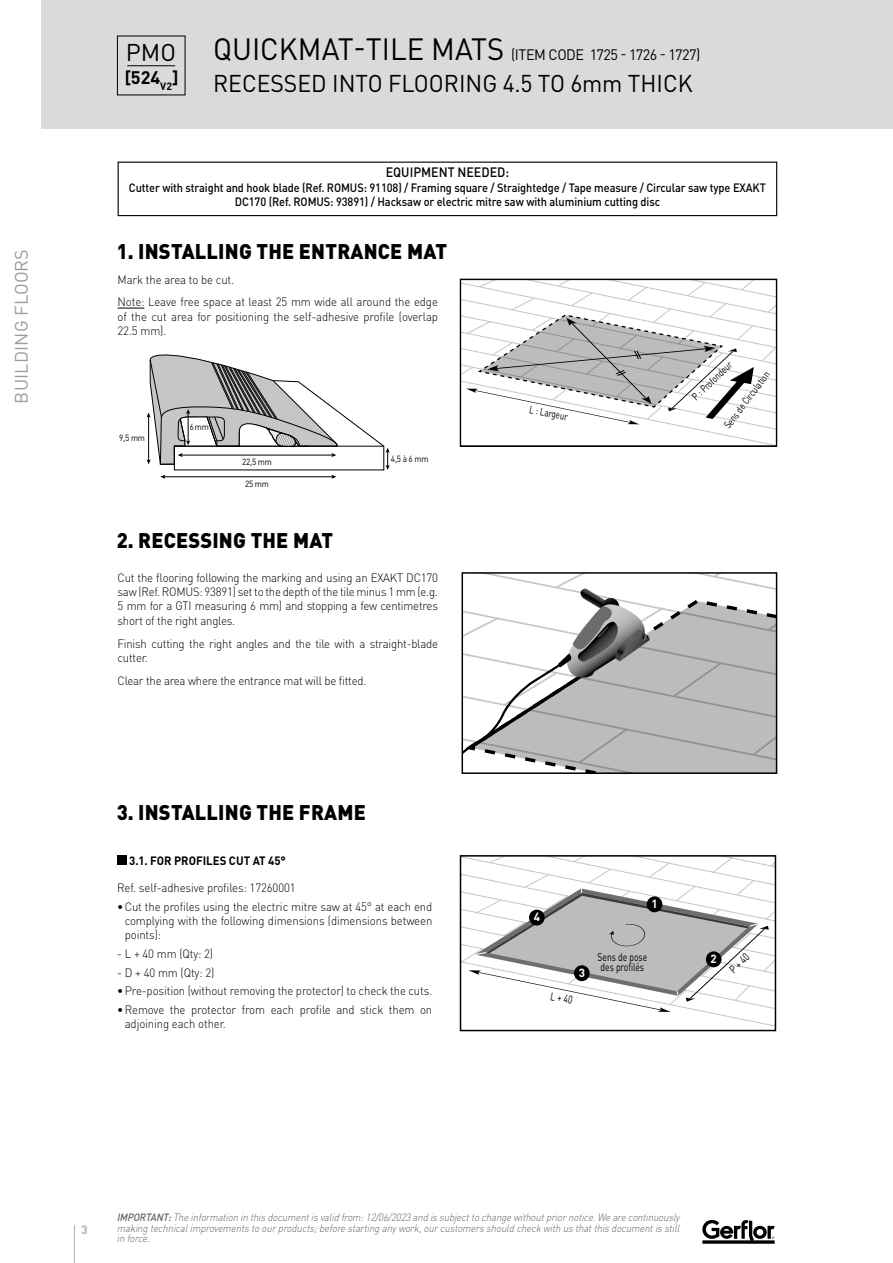
<style>
.page{position:relative;width:893px;height:1263px;background:#fff}
.page>*{position:absolute;margin:0;border:0;box-sizing:border-box;transform-origin:0 0}
.t1{font:24px "DIN Pro";color:#000;scale:.96 1}
.t2{font:24px "DIN Pro";color:#000}
.t3{font:900 21px "DIN Pro";letter-spacing:.01em;color:#000;scale:.95 1}
.t4{font:18px "DIN Pro";letter-spacing:.01em;color:#9c9c9d}
.t5{font:700 18px "DIN Pro";color:#000}
.t6{font:15px "DIN Pro";letter-spacing:-.04em;color:#000;scale:.96 1}
.t7{font:500 13.5px "DIN Pro";color:#000;scale:.92 1}
.t8{font:300 12px/14.4px "DIN Pro";letter-spacing:-.01em;color:#000;scale:.95 1}
.t9{font:500 12px/14.4px "DIN Pro";letter-spacing:-.01em;color:#000;text-align:center;scale:.92 1}
.t10{font:700 12px "DIN Pro";color:#000;scale:.95 1}
.t11{font:700 12px "DIN Pro";color:#b1b2b3}
.t12{font:700 11.7px "DIN Pro";color:#fff}
.t13{font:11.25px/9.8px "DIN Pro";color:#000;scale:.76 1}
.t14{font:11.1px "DIN Pro";color:#000;scale:.77 1}
.t15{font:italic 300 10.5px/10.5px "DIN Pro";color:#626261;text-align:justify;scale:.91 1}
.t16{font:10.5px "DIN Pro";color:#000;scale:.76 1}
.t17{font:10.35px "DIN Pro";color:#000;scale:.77 1}
.t18{font:8.85px "DIN";letter-spacing:-.025em;color:#000;scale:.91 1}
.s1{font-size:17.25px}
.s2{font-size:30.45px}
.s3{font-weight:500}
</style>
<div class="page">
<hr style="left:74px;top:1225px;width:1px;height:38px;background:#b1b2b3">
<div style="left:42px;top:0;width:851px;height:129px;background:#d9dada"></div>
<svg style="left:702px;top:1220px;width:73px;height:24px"></svg>
<div style="left:118px;top:162px;width:659px;height:54px;border:1px solid #000"></div>
<svg style="left:118px;top:308px;width:26px;height:1px"></svg>
<div style="left:117px;top:855px;width:10px;height:10px;background:#000"></div>
<svg style="left:462px;top:281px;width:313px;height:164px"></svg>
<div style="left:460px;top:279px;width:317px;height:168px;border:1px solid #000"></div>
<svg style="left:463px;top:858px;width:310px;height:168px"></svg>
<div style="left:647px;top:896px;width:15px;height:16px;background:#000;border-radius:50%"></div>
<div style="left:529px;top:910px;width:16px;height:15px;background:#000;border-radius:50%"></div>
<div style="left:460px;top:855px;width:316px;height:176px;border:2px solid #000"></div>
<svg style="left:465px;top:575px;width:309px;height:196px"></svg>
<div style="left:462px;top:572px;width:315px;height:202px;border:2px solid #000"></div>
<svg style="left:147px;top:354px;width:243px;height:125px"></svg>
<hr style="left:127px;top:65px;width:48px;height:1px;background:#000">
<h3 class="t4" style="left:9px;top:403px;width:156px;rotate:-90deg">BUILDING FLOORS</h3>
<h1 class="t2" style="left:126px;top:36px;width:52px">PMO</h1>
<h3 class="t5" style="left:125px;top:65px;width:55px"><span class="s1">[</span>524<sub>V2</sub><span class="s1">]</span></h3>
<p class="t6" style="left:213px;top:44px;width:509px"><span class="s2">QUICKMAT-TILE MATS</span> (ITEM CODE 1725 - 1726 - 1727)</p>
<h1 class="t1" style="left:213px;top:67px;width:501px">RECESSED INTO FLOORING 4.5 TO 6mm THICK</h1>
<p class="t7" style="left:386px;top:163px;width:136px">EQUIPMENT NEEDED:</p>
<p class="t9" style="left:129px;top:180px;width:694px">Cutter with straight and hook blade (Ref. ROMUS: 91108) / Framing square / Straightedge / Tape measure / Circular saw type EXAKT<br>DC170 (Ref. ROMUS: 93891) / Hacksaw or electric mitre saw with aluminium cutting disc</p>
<h2 class="t3" style="left:117px;top:238px;width:349px">1. INSTALLING THE ENTRANCE MAT</h2>
<p class="t8" style="left:118px;top:267px;width:339px;line-height:23px">Mark the area to be cut.<br>Note: Leave free space at least 25 mm wide all around the edge</p>
<p class="t8" style="left:118px;top:309px;width:339px">of the cut area for positioning the self-adhesive profile (overlap<br>22.5 mm).</p>
<p class="t18" style="left:119px;top:432px;width:30px">9,5 mm</p>
<p class="t18" style="left:190px;top:421px;width:22px">6mm</p>
<p class="t18" style="left:242px;top:456px;width:34px">22,5 mm</p>
<p class="t18" style="left:245px;top:478px;width:28px">25 mm</p>
<h2 class="t3" style="left:117px;top:526px;width:229px">2. RECESSING THE MAT</h2>
<p class="t18" style="left:391px;top:454px;width:43px">4,5 à 6 mm</p>
<p class="t8" style="left:118px;top:570px;width:339px;text-align:justify">Cut the flooring following the marking and using an EXAKT DC170 saw (Ref. ROMUS: 93891) set to the depth of the tile minus 1 mm (e.g.<br>5 mm for a GTI measuring 6 mm) and stopping a few centimetres short of the right angles.</p>
<p class="t8" style="left:118px;top:636px;width:339px">Finish cutting the right angles and the tile with a straight-blade cutter.</p>
<p class="t8" style="left:118px;top:673px;width:263px">Clear the area where the entrance mat will be fitted.</p>
<h2 class="t3" style="left:117px;top:798px;width:264px">3. INSTALLING THE FRAME</h2>
<p class="t10" style="left:129px;top:852px;width:166px">3.1. FOR PROFILES CUT AT 45°</p>
<p class="t8" style="left:117px;top:880px;width:189px">Ref. self-adhesive profiles: 17260001</p>
<p class="t8" style="left:125px;top:898px;width:325px;text-align:justify;text-indent:-8px">•Cut the profiles using the electric mitre saw at 45° at each end complying with the following dimensions (dimensions between points):</p>
<p class="t8" style="left:117px;top:946px;width:102px">- L + 40 mm (Qty: 2)</p>
<p class="t8" style="left:117px;top:964px;width:104px">- D + 40 mm (Qty: 2)</p>
<p class="t8" style="left:117px;top:983px;width:333px">•Pre-position (without removing the protector) to check the cuts.</p>
<p class="t8" style="left:125px;top:1002px;width:325px;text-indent:-8px">•Remove the protector from each profile and stick them on adjoining each other.</p>
<p class="t16" style="left:531px;top:402px;width:53px;rotate:11deg">L : Largeur</p>
<p class="t17" style="left:689px;top:393px;width:68px;rotate:-43deg">P : Profondeur</p>
<p class="t17" style="left:721px;top:423px;width:90px;rotate:-53deg">Sens de Circulation</p>
<p class="t12" style="left:534px;top:909px;width:8px">4</p>
<p class="t12" style="left:579px;top:965px;width:8px">3</p>
<p class="t13" style="left:552px;top:990px;width:31px;rotate:11deg">L + 40</p>
<p class="t12" style="left:651px;top:896px;width:8px">1</p>
<p class="t13" style="left:598px;top:951px;width:67px">Sens de pose des profilés</p>
<p class="t12" style="left:711px;top:951px;width:8px">2</p>
<p class="t14" style="left:726px;top:965px;width:31px;rotate:-43deg">P + 40</p>
<p class="t11" style="left:81px;top:1222px;width:8px">3</p>
<p class="t15" style="left:117px;top:1211px;width:623px"><span class="s3">IMPORTANT:</span> Theinformationinthisdocumentisvalidfrom:12/06/2023andissubjecttochangewithoutpriornotice.Wearecontinuously makingtechnicalimprovementstoourproducts;beforestartinganywork,ourcustomersshouldcheckwithusthatthisdocumentisstill inforce.</p>
</div>
